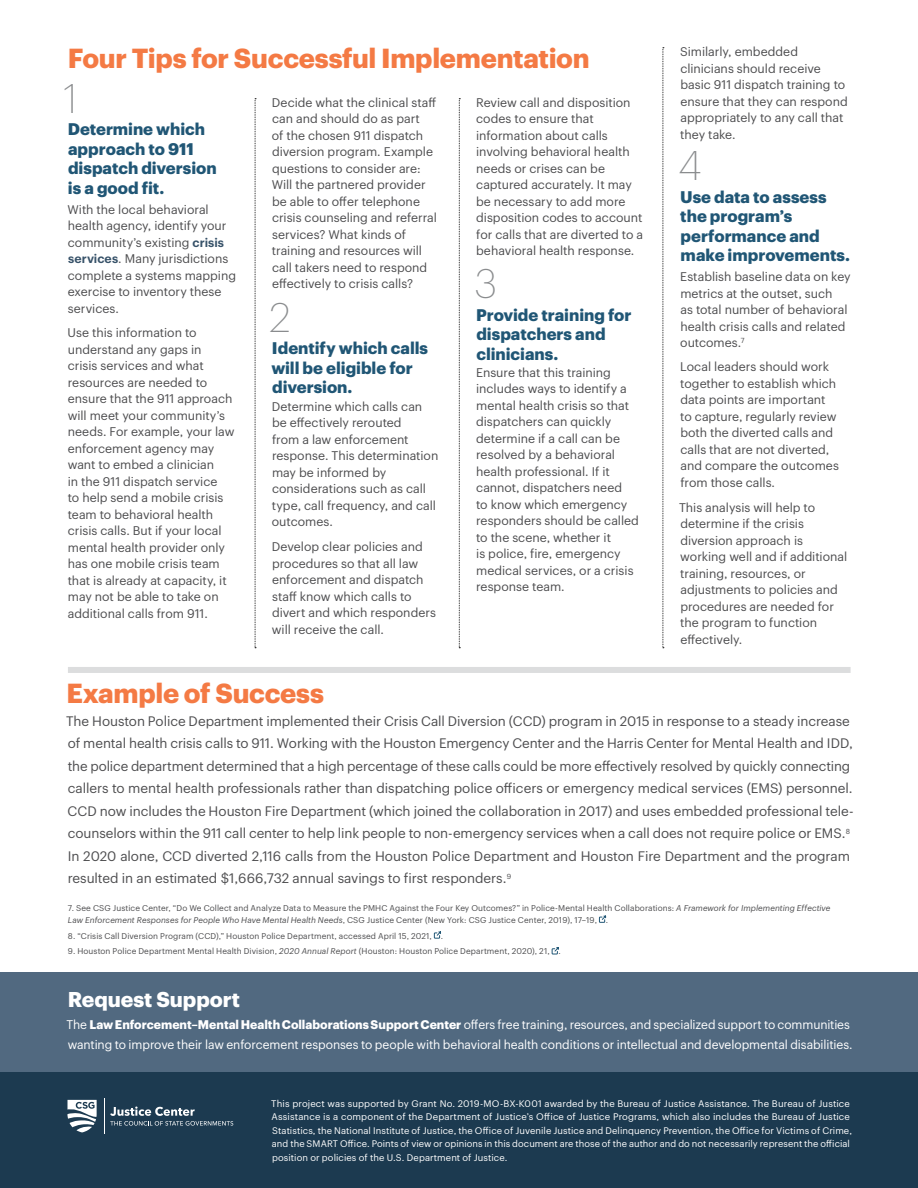
<style>
.page{position:relative;width:918px;height:1188px;background:#fff}
.page>*{position:absolute;margin:0;border:0;box-sizing:border-box;transform-origin:0 0}
.H4_Large_Graphik_Lig{font:200 40.5px "Graphik Alt";color:#8a8c8e}
.H2_Graphik_Bold_Oran{font:700 27px "Graphik Alt";letter-spacing:-.01em;color:#f47a44}
.H4_Graphik_Bold{font:700 21px "Graphik Alt";letter-spacing:-.005em;color:#fff}
.H3_Graphik_Bold{font:700 16.5px/19.5px "Graphik Alt";color:#205675}
.P2_Graphik_Text_Larg{font:13.5px/22.5px "Graphik Alt";letter-spacing:-.005em;color:#4d4d4f}
.P3_Graphik_List{font:12.3px/16.5px "Graphik Alt";color:#4d4d4f}
.P3_Graphik_List-2{font:12.3px "Graphik Alt";letter-spacing:-.01em;color:#fff}
.P4_Footnote_Credit{font:9.3px/13.5px "Graphik Alt";letter-spacing:.01em;color:#fff}
.P4_Footnote_Credit-2{font:8.25px/11.2px "Graphik Alt";letter-spacing:.01em;color:#4d4d4f}
.s1{font-weight:600;color:#375269}
.s2{font-style:italic}
.s3{font-weight:700}
</style>
<div class="page">
<svg style="left:255px;top:98px;width:1px;height:550px"></svg>
<div style="left:68px;top:667px;width:783px;height:6px;background:#dcddde"></div>
<svg style="left:459px;top:98px;width:1px;height:550px"></svg>
<svg style="left:663px;top:48px;width:1px;height:600px"></svg>
<div style="left:0;top:972px;width:918px;height:100px;background:#516980"></div>
<div style="left:0;top:1072px;width:918px;height:116px;background:#1c3a50"></div>
<svg style="left:110px;top:1107px;width:123px;height:19px"></svg>
<svg style="left:67px;top:1100px;width:30px;height:32px"></svg>
<hr style="left:104px;top:1098px;width:1px;height:36px;background:#fff">
<svg style="left:599px;top:915px;width:8px;height:8px"></svg>
<svg style="left:434px;top:931px;width:7px;height:8px"></svg>
<svg style="left:551px;top:947px;width:8px;height:8px"></svg>
<p class="H2_Graphik_Bold_Oran" style="left:68px;top:37px;width:523px">Four Tips for Successful Implementation</p>
<p class="H4_Large_Graphik_Lig" style="left:64px;top:69px;width:16px">1</p>
<p class="H3_Graphik_Bold" style="left:68px;top:118px;width:150px">Determine which approach to 911 dispatch diversion is a good fit.</p>
<p class="P3_Graphik_List" style="left:67px;top:200px;width:170px">With the local behavioral health agency, identify your community’s existing <span class="s1">crisis services</span>. Many jurisdictions complete a systems mapping exercise to inventory these services.</p>
<p class="P3_Graphik_List" style="left:68px;top:324px;width:168px">Use this information to understand any gaps in<br>crisis services and what resources are needed to ensure that the 911 approach will meet your community’s needs. For example, your law enforcement agency may want to embed a clinician<br>in the 911 dispatch service<br>to help send a mobile crisis team to behavioral health crisis calls. But if your local mental health provider only has one mobile crisis team that is already at capacity, it may not be able to take on additional calls from 911.</p>
<p class="P3_Graphik_List" style="left:272px;top:93px;width:167px">Decide what the clinical staff can and should do as part<br>of the chosen 911 dispatch diversion program. Example questions to consider are:<br>Will the partnered provider be able to offer telephone crisis counseling and referral services? What kinds of training and resources will call takers need to respond effectively to crisis calls?</p>
<p class="H4_Large_Graphik_Lig" style="left:269px;top:288px;width:23px">2</p>
<p class="H3_Graphik_Bold" style="left:271px;top:337px;width:158px">Identify which calls will be eligible for diversion.</p>
<p class="P3_Graphik_List" style="left:272px;top:397px;width:168px">Determine which calls can be effectively rerouted<br>from a law enforcement response. This determination may be informed by considerations such as call type, call frequency, and call outcomes.</p>
<p class="P3_Graphik_List" style="left:272px;top:537px;width:166px">Develop clear policies and procedures so that all law enforcement and dispatch staff know which calls to divert and which responders will receive the call.</p>
<p class="P3_Graphik_List" style="left:476px;top:93px;width:169px">Review call and disposition codes to ensure that information about calls involving behavioral health needs or crises can be captured accurately. It may be necessary to add more disposition codes to account for calls that are diverted to a behavioral health response.</p>
<p class="H4_Large_Graphik_Lig" style="left:475px;top:254px;width:24px">3</p>
<p class="H3_Graphik_Bold" style="left:476px;top:303px;width:157px">Provide training for dispatchers and clinicians.</p>
<p class="P3_Graphik_List" style="left:476px;top:363px;width:164px">Ensure that this training includes ways to identify a mental health crisis so that dispatchers can quickly determine if a call can be resolved by a behavioral health professional. If it cannot, dispatchers need<br>to know which emergency responders should be called to the scene, whether it<br>is police, fire, emergency medical services, or a crisis response team.</p>
<p class="P3_Graphik_List" style="left:680px;top:42px;width:169px">Similarly, embedded clinicians should receive basic 911 dispatch training to ensure that they can respond appropriately to any call that they take.</p>
<p class="H4_Large_Graphik_Lig" style="left:678px;top:136px;width:25px">4</p>
<p class="H3_Graphik_Bold" style="left:680px;top:185px;width:171px">Use data to assess the program’s performance and make improvements.</p>
<p class="P3_Graphik_List" style="left:680px;top:268px;width:172px">Establish baseline data on key metrics at the outset, such<br>as total number of behavioral health crisis calls and related outcomes.<sup>7</sup></p>
<p class="P3_Graphik_List" style="left:680px;top:358px;width:160px">Local leaders should work together to establish which data points are important to capture, regularly review both the diverted calls and calls that are not diverted, and compare the outcomes from those calls.</p>
<p class="P3_Graphik_List" style="left:679px;top:498px;width:170px">This analysis will help to determine if the crisis diversion approach is working well and if additional training, resources, or adjustments to policies and procedures are needed for the program to function effectively.</p>
<p class="H2_Graphik_Bold_Oran" style="left:66px;top:672px;width:259px">Example of Success</p>
<p class="P2_Graphik_Text_Larg" style="left:66px;top:708px;width:789px">The Houston Police Department implemented their Crisis Call Diversion (CCD) program in 2015 in response to a steady increase of mental health crisis calls to 911. Working with the Houston Emergency Center and the Harris Center for Mental Health and IDD, the police department determined that a high percentage of these calls could be more effectively resolved by quickly connecting callers to mental health professionals rather than dispatching police officers or emergency medical services (EMS) personnel.<br>CCD now includes the Houston Fire Department (which joined the collaboration in 2017) and uses embedded professional tele&shy;counselors within the 911 call center to help link people to non-emergency services when a call does not require police or EMS.<sup>8<br></sup>In 2020 alone, CCD diverted 2,116 calls from the Houston Police Department and Houston Fire Department and the program resulted in an estimated $1,666,732 annual savings to first responders.<sup>9</sup></p>
<p class="P4_Footnote_Credit-2" style="left:68px;top:902px;width:764px">7. See CSG Justice Center, “Do We Collect and Analyze Data to Measure the PMHC Against the Four Key Outcomes?” in Police-Mental Health Collaborations: <span class="s2">A Framework for Implementing Effective<br>Law Enforcement Responses for People Who Have Mental Health Needs</span>, CSG Justice Center (New York: CSG Justice Center, 2019), 17–19, .</p>
<p class="P4_Footnote_Credit-2" style="left:68px;top:929px;width:377px">8. “Crisis Call Diversion Program (CCD),” Houston Police Department, accessed April 15, 2021, .</p>
<p class="P4_Footnote_Credit-2" style="left:68px;top:945px;width:494px">9. Houston Police Department Mental Health Division, <span class="s2">2020 Annual Report</span> (Houston: Houston Police Department, 2020), 21, .</p>
<p class="H4_Graphik_Bold" style="left:68px;top:983px;width:174px">Request Support</p>
<p class="P3_Graphik_List-2" style="left:67px;top:1016px;width:785px">The <span class="s3">Law Enforcement–Mental Health Collaborations Support Center</span> offers free training, resources, and specialized support to communities</p>
<p class="P3_Graphik_List-2" style="left:68px;top:1035px;width:786px">wanting to improve their law enforcement responses to people with behavioral health conditions or intellectual and developmental disabilities.</p>
<p class="P4_Footnote_Credit" style="left:271px;top:1096px;width:582px">This project was supported by Grant No. 2019-MO-BX-K001 awarded by the Bureau of Justice Assistance. The Bureau of Justice Assistance is a component of the Department of Justice’s Office of Justice Programs, which also includes the Bureau of Justice Statistics, the National Institute of Justice, the Office of Juvenile Justice and Delinquency Prevention, the Office for Victims of Crime, and the SMART Office. Points of view or opinions in this document are those of the author and do not necessarily represent the official position or policies of the U.S. Department of Justice.</p>
</div>
